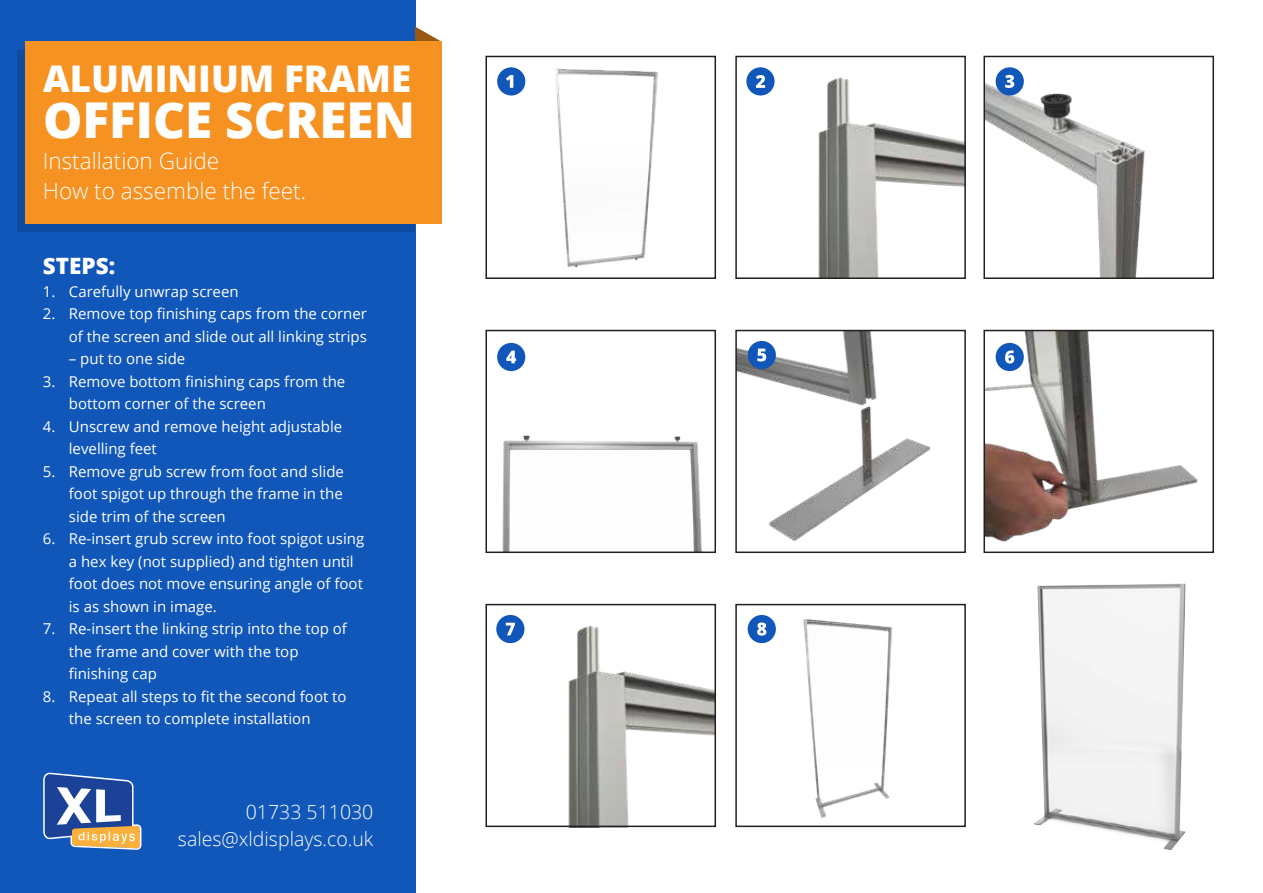
<style>
.page{position:relative;width:1263px;height:893px;background:#fff}
.page>*{position:absolute;margin:0;border:0;box-sizing:border-box;transform-origin:0 0}
.t1{font:800 49.5px "Open Sans";color:#fff}
.t2{font:800 36.75px "Open Sans";color:#fff}
.t3{font:300 22.5px/30px "Open Sans";color:#fff}
.t4{font:800 22.5px "Open Sans";color:#fff}
.t5{font:300 19.5px/27.5px "Open Sans";color:#fff;text-align:right}
.t6{font:15px/22.5px "Open Sans";color:#fff}
</style>
<div class="page">
<img style="left:747px;top:615px;width:146px;height:203px">
<img style="left:986px;top:333px;width:212px;height:209px">
<img style="left:744px;top:333px;width:187px;height:208px">
<img style="left:485px;top:329px;width:259px;height:221px">
<img style="left:986px;top:67px;width:159px;height:209px">
<img style="left:746px;top:67px;width:217px;height:209px">
<img style="left:496px;top:615px;width:217px;height:209px">
<div style="left:0;top:0;width:415px;height:893px;background:#1057b9"></div>
<div style="left:17px;top:50px;width:398px;height:181px;background:#0d4ba1"></div>
<svg style="left:415px;top:27px;width:27px;height:15px"></svg>
<div style="left:25px;top:42px;width:417px;height:182px;background:#f69221"></div>
<svg style="left:43px;top:773px;width:98px;height:77px;background:#6d7fa5"></svg>
<img style="left:1034px;top:583px;width:152px;height:267px">
<div style="left:485px;top:56px;width:231px;height:223px;border:2px solid #231f20"></div>
<div style="left:735px;top:56px;width:231px;height:223px;border:2px solid #231f20"></div>
<div style="left:983px;top:56px;width:231px;height:223px;border:2px solid #231f20"></div>
<div style="left:485px;top:330px;width:231px;height:223px;border:2px solid #231f20"></div>
<div style="left:735px;top:330px;width:231px;height:223px;border:2px solid #231f20"></div>
<div style="left:983px;top:330px;width:231px;height:223px;border:2px solid #231f20"></div>
<div style="left:485px;top:604px;width:231px;height:223px;border:2px solid #231f20"></div>
<div style="left:735px;top:604px;width:231px;height:223px;border:2px solid #231f20"></div>
<img style="left:519px;top:55px;width:154px;height:224px">
<div style="left:497px;top:67px;width:28px;height:29px;background:#1057b9;border-radius:50%"></div>
<svg style="left:506px;top:75px;width:7px;height:13px"></svg>
<div style="left:746px;top:67px;width:29px;height:29px;background:#1057b9;border-radius:50%"></div>
<svg style="left:756px;top:75px;width:9px;height:13px"></svg>
<div style="left:996px;top:67px;width:28px;height:29px;background:#1057b9;border-radius:50%"></div>
<svg style="left:1005px;top:75px;width:9px;height:13px"></svg>
<div style="left:497px;top:343px;width:28px;height:28px;background:#1057b9;border-radius:50%"></div>
<svg style="left:506px;top:351px;width:10px;height:12px"></svg>
<div style="left:748px;top:341px;width:28px;height:28px;background:#1057b9;border-radius:50%"></div>
<svg style="left:757px;top:349px;width:9px;height:12px"></svg>
<div style="left:996px;top:343px;width:28px;height:28px;background:#1057b9;border-radius:50%"></div>
<svg style="left:1005px;top:350px;width:9px;height:14px"></svg>
<div style="left:496px;top:615px;width:28px;height:28px;background:#1057b9;border-radius:50%"></div>
<svg style="left:506px;top:623px;width:9px;height:12px"></svg>
<div style="left:748px;top:615px;width:28px;height:28px;background:#1057b9;border-radius:50%"></div>
<svg style="left:757px;top:622px;width:9px;height:14px"></svg>
<h2 class="t2" style="left:43px;top:51px;width:370px">ALUMINIUM FRAME</h2>
<h1 class="t1" style="left:43px;top:82px;width:373px">OFFICE SCREEN</h1>
<h3 class="t3" style="left:43px;top:145px;width:265px">Installation Guide<br>How to assemble the feet.</h3>
<h3 class="t4" style="left:43px;top:249px;width:74px">STEPS:</h3>
<p class="t6" style="left:43px;top:280px;width:197px">1. Carefully unwrap screen</p>
<p class="t6" style="left:43px;top:302px;width:326px;text-align:right">2. Remove top finishing caps from the corner of the screen and slide out all linking strips</p>
<p class="t6" style="left:69px;top:347px;width:118px">– put to one side</p>
<p class="t6" style="left:69px;top:370px;width:278px;text-indent:-26px">3. Remove bottom finishing caps from the bottom corner of the screen</p>
<p class="t6" style="left:69px;top:415px;width:275px;text-indent:-26px">4. Unscrew and remove height adjustable levelling feet</p>
<p class="t6" style="left:69px;top:460px;width:277px;text-align:justify;text-indent:-26px">5. Remove grub screw from foot and slide foot spigot up through the frame in the side trim of the screen</p>
<p class="t6" style="left:69px;top:527px;width:297px;text-indent:-26px">6. Re-insert grub screw into foot spigot using a hex key (not supplied) and tighten until foot does not move ensuring angle of foot is as shown in image.</p>
<p class="t6" style="left:69px;top:617px;width:280px;text-indent:-26px">7. Re-insert the linking strip into the top of the frame and cover with the top finishing cap</p>
<p class="t6" style="left:69px;top:685px;width:279px;text-indent:-26px">8. Repeat all steps to fit the second foot to the screen to complete installation</p>
<h3 class="t5" style="left:178px;top:797px;width:197px">01733 511030 sales@xldisplays.co.uk</h3>
</div>
